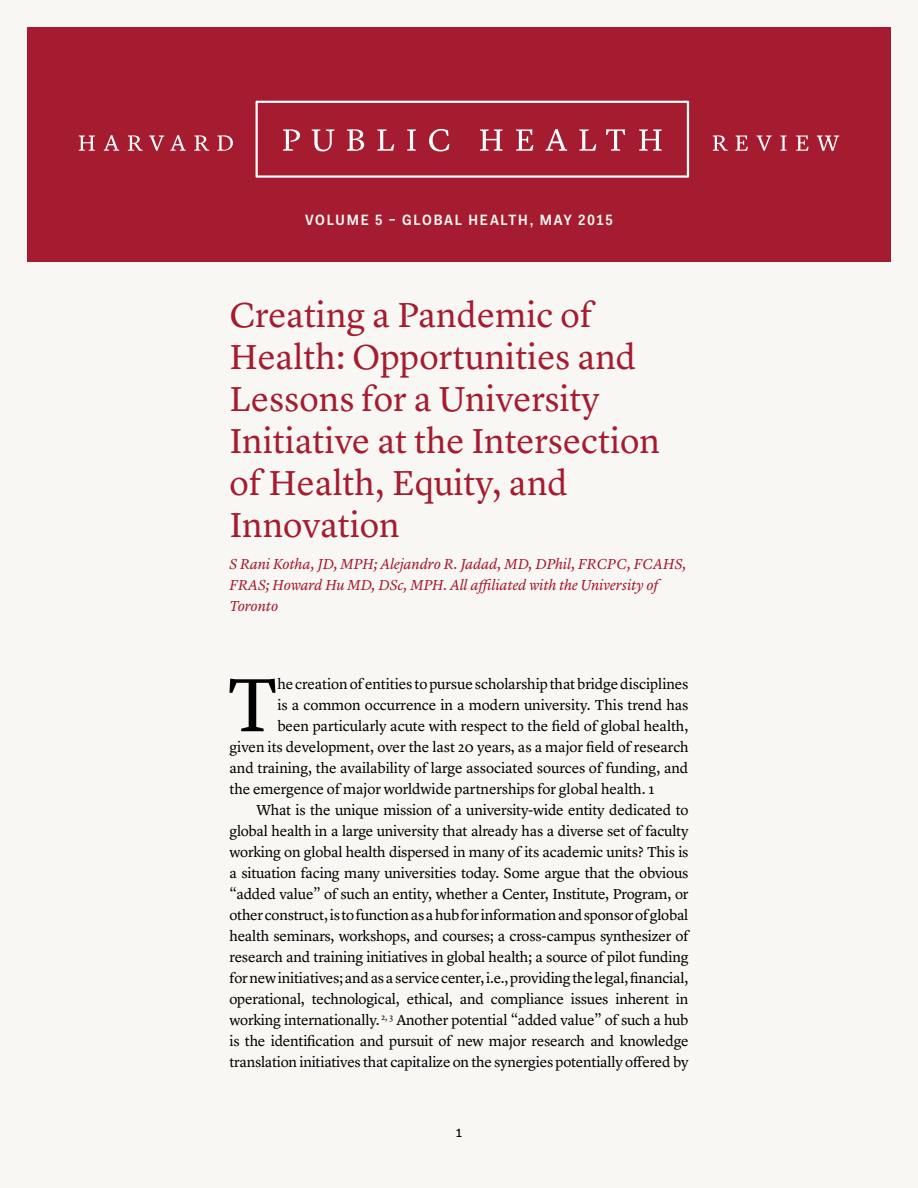
<style>
.page{position:relative;width:918px;height:1188px;background:#f8f7f3}
.page>*{position:absolute;margin:0;border:0;box-sizing:border-box;transform-origin:0 0}
.t1{font:78.3px "Lyon Text";color:#000}
.t2{font:36px/42px "Lyon Text";color:#a51c30}
.t3{font:15px "Lyon Text";letter-spacing:-.015em;color:#000}
.t4{font:italic 15px/21px "Lyon Text";letter-spacing:-.01em;color:#a51c30}
.t5{font:600 15px "Fakt Sm Con Pro";letter-spacing:.12em;color:#f8f7f3}
.t6{font:500 12px "Fakt Sm Con Pro";color:#000}
</style>
<div class="page">
<div style="left:27px;top:27px;width:864px;height:234px;background:#a51c30"></div>
<svg style="left:79px;top:136px;width:16px;height:15px"></svg>
<svg style="left:104px;top:135px;width:15px;height:16px"></svg>
<svg style="left:128px;top:135px;width:15px;height:16px"></svg>
<svg style="left:149px;top:136px;width:15px;height:15px"></svg>
<svg style="left:170px;top:135px;width:16px;height:16px"></svg>
<svg style="left:194px;top:135px;width:15px;height:16px"></svg>
<svg style="left:217px;top:135px;width:16px;height:16px"></svg>
<svg style="left:713px;top:135px;width:15px;height:16px"></svg>
<svg style="left:736px;top:135px;width:12px;height:16px"></svg>
<svg style="left:757px;top:136px;width:15px;height:15px"></svg>
<svg style="left:780px;top:136px;width:7px;height:15px"></svg>
<svg style="left:796px;top:135px;width:13px;height:16px"></svg>
<svg style="left:817px;top:136px;width:22px;height:15px"></svg>
<svg style="left:256px;top:101px;width:433px;height:77px"></svg>
<p class="t5" style="left:305px;top:210px;width:309px">VOLUME 5 – GLOBAL HEALTH, MAY 2015</p>
<h2 class="t2" style="left:230px;top:291px;width:432px">Creating a Pandemic of<br>Health: Opportunities and<br>Lessons for a University<br>Initiative at the Intersection of Health, Equity, and<br>Innovation</h2>
<p class="t4" style="left:230px;top:552px;width:458px">S Rani Kotha, JD, MPH; Alejandro R. Jadad, MD, DPhil, FRCPC, FCAHS,<br>FRAS; Howard Hu MD, DSc, MPH. All affiliated with the University of<br>Toronto</p>
<h1 class="t1" style="left:227px;top:645px;width:52px">T</h1>
<p class="t3" style="left:277px;top:673px;width:413px">he creation of entities to pursue scholarship that bridge disciplines</p>
<p class="t3" style="left:277px;top:694px;width:413px">is a common occurrence in a modern university. This trend has</p>
<p class="t3" style="left:277px;top:715px;width:413px">been particularly acute with respect to the field of global health,</p>
<p class="t3" style="left:230px;top:736px;width:461px">given its development, over the last 20 years, as a major field of research</p>
<p class="t3" style="left:230px;top:757px;width:461px">and training, the availability of large associated sources of funding, and</p>
<p class="t3" style="left:230px;top:778px;width:427px">the emergence of major worldwide partnerships for global health. 1</p>
<p class="t3" style="left:257px;top:799px;width:434px">What is the unique mission of a university-wide entity dedicated to</p>
<p class="t3" style="left:230px;top:820px;width:461px">global health in a large university that already has a diverse set of faculty</p>
<p class="t3" style="left:230px;top:841px;width:461px">working on global health dispersed in many of its academic units? This is</p>
<p class="t3" style="left:230px;top:862px;width:461px">a situation facing many universities today. Some argue that the obvious</p>
<p class="t3" style="left:230px;top:883px;width:461px">“added value” of such an entity, whether a Center, Institute, Program, or</p>
<p class="t3" style="left:230px;top:904px;width:460px">other construct, is to function as a hub for information and sponsor of global</p>
<p class="t3" style="left:230px;top:925px;width:461px">health seminars, workshops, and courses; a cross-campus synthesizer of</p>
<p class="t3" style="left:230px;top:946px;width:461px">research and training initiatives in global health; a source of pilot funding</p>
<p class="t3" style="left:230px;top:967px;width:460px">for new initiatives; and as a service center, i.e., providing the legal, financial,</p>
<p class="t3" style="left:230px;top:988px;width:460px">operational, technological, ethical, and compliance issues inherent in</p>
<p class="t3" style="left:230px;top:1009px;width:460px">working internationally. <sup>2,</sup> <sup>3</sup> Another potential “added value” of such a hub</p>
<p class="t3" style="left:230px;top:1030px;width:461px">is the identification and pursuit of new major research and knowledge</p>
<p class="t3" style="left:230px;top:1051px;width:461px">translation initiatives that capitalize on the synergies potentially offered by</p>
<p class="t6" style="left:456px;top:1125px;width:7px">1</p>
</div>
